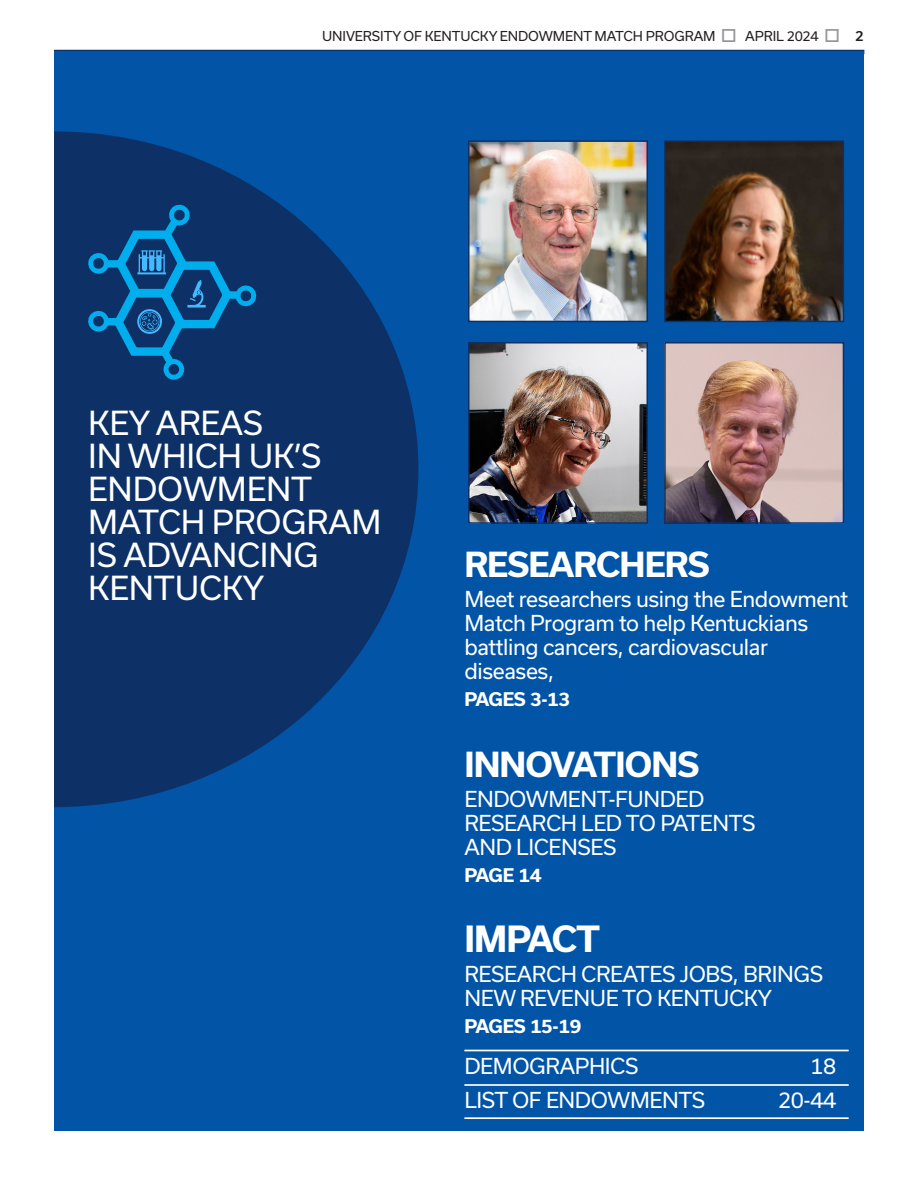
<style>
.page{position:relative;width:918px;height:1188px;background:#fff}
.page>*{position:absolute;margin:0;border:0;box-sizing:border-box;transform-origin:0 0}
.t1{font:700 34.5px "Usual";letter-spacing:-.025em;color:#fff}
.t2{font:700 33px "Usual";letter-spacing:-.025em;color:#fff}
.t3{font:31.65px/33px "Usual";letter-spacing:-.005em;color:#fff}
.t4{font:21px/24px "Usual";letter-spacing:-.02em;color:#fff}
.t5{font:700 18px "Usual";letter-spacing:-.025em;color:#fff}
.t6{font:13.05px "Usual";letter-spacing:-.005em;color:#231f20}
.s1{color:#939598}
.s2{font-weight:500;font-size:13.5px}
</style>
<div class="page">
<hr style="left:54px;top:50px;width:810px;height:4px;background:#0d3166">
<div style="left:54px;top:51px;width:810px;height:1080px;background:#0154a6"></div>
<svg style="left:54px;top:131px;width:364px;height:676px;fill:#0d3166"></svg>
<img style="left:667px;top:143px;width:174px;height:176px">
<div style="left:664px;top:140px;width:180px;height:182px;border:2px solid #0d3166"></div>
<img style="left:667px;top:345px;width:174px;height:176px">
<div style="left:664px;top:342px;width:180px;height:182px;border:2px solid #0d3166"></div>
<img style="left:471px;top:143px;width:174px;height:176px">
<div style="left:468px;top:140px;width:180px;height:182px;border:2px solid #0d3166"></div>
<img style="left:471px;top:345px;width:174px;height:176px">
<div style="left:468px;top:342px;width:180px;height:182px;border:2px solid #0d3166"></div>
<hr style="left:464px;top:1050px;width:385px;height:1px;background:#fff">
<hr style="left:464px;top:1084px;width:385px;height:2px;background:#fff">
<hr style="left:464px;top:1117px;width:385px;height:2px;background:#fff">
<div style="left:164px;top:359px;width:20px;height:21px;border:5px solid #00aded;border-radius:50%"></div>
<svg style="left:85px;top:205px;width:174px;height:168px;background:#0b4b82"></svg>
<p class="t6" style="left:322px;top:28px;width:543px">UNIVERSITY OF KENTUCKY ENDOWMENT MATCH PROGRAM <span class="s1">□</span> APRIL 2024 <span class="s1">□</span> <span class="s2">2</span></p>
<p class="t3" style="left:88px;top:407px;width:295px">KEY AREAS<br>IN WHICH UK’S<br>ENDOWMENT<br>MATCH PROGRAM<br>IS ADVANCING<br>KENTUCKY</p>
<p class="t2" style="left:464px;top:546px;width:247px">RESEARCHERS</p>
<p class="t4" style="left:464px;top:587px;width:385px">Meet researchers using the Endowment<br>Match Program to help Kentuckians battling cancers, cardiovascular diseases,</p>
<p class="t5" style="left:464px;top:689px;width:107px">PAGES 3-13</p>
<p class="t2" style="left:464px;top:745px;width:236px">INNOVATIONS</p>
<p class="t4" style="left:464px;top:787px;width:293px">ENDOWMENT-FUNDED<br>RESEARCH LED TO PATENTS<br>AND LICENSES</p>
<p class="t5" style="left:464px;top:865px;width:79px">PAGE 14</p>
<p class="t1" style="left:464px;top:920px;width:137px">IMPACT</p>
<p class="t4" style="left:464px;top:962px;width:360px">RESEARCH CREATES JOBS, BRINGS<br>NEW REVENUE TO KENTUCKY</p>
<p class="t5" style="left:464px;top:1016px;width:119px">PAGES 15-19</p>
<p class="t4" style="left:464px;top:1054px;width:176px">DEMOGRAPHICS</p>
<p class="t4" style="left:810px;top:1054px;width:27px">18</p>
<p class="t4" style="left:464px;top:1088px;width:242px">LIST OF ENDOWMENTS</p>
<p class="t4" style="left:778px;top:1088px;width:60px">20-44</p>
</div>
